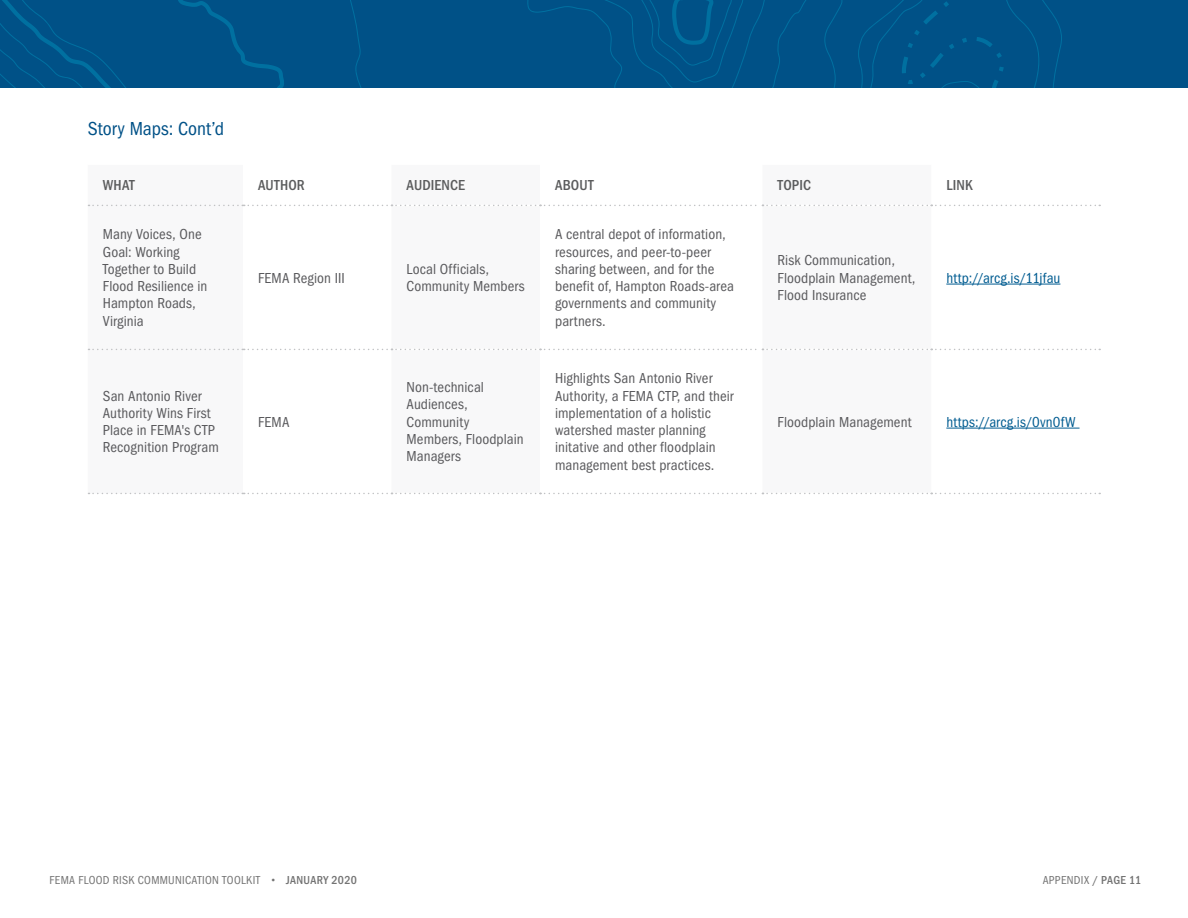
<style>
.page{position:relative;width:1188px;height:918px;background:#fff}
.page>*{position:absolute;margin:0;border:0;box-sizing:border-box;transform-origin:0 0}
.t1{font:condensed 19.5px "ITC Franklin Gothic Std";letter-spacing:.005em;color:#005187}
.t2{font:condensed 15px/17.2px "ITC Franklin Gothic Std";letter-spacing:.005em;color:#5a5a5d}
.t3{font:condensed 15px "ITC Franklin Gothic Std";letter-spacing:.01em;color:#005c91}
.t4{font:500 condensed 15px "ITC Franklin Gothic Std";letter-spacing:.01em;color:#5b5c5d}
.t5{font:condensed 12px "ITC Franklin Gothic Std";letter-spacing:.025em;color:#737373}
.s1{font-weight:500;font-stretch:normal}
.s2{font-weight:500}
</style>
<div class="page">
<div style="left:0;top:0;width:1188px;height:87px;background:#005187"></div>
<svg style="left:88px;top:205px;width:1012px;height:1px"></svg>
<svg style="left:88px;top:349px;width:1012px;height:1px"></svg>
<svg style="left:88px;top:493px;width:1012px;height:1px"></svg>
<hr style="left:946px;top:284px;width:114px;height:1px;background:#005c91">
<hr style="left:946px;top:428px;width:134px;height:1px;background:#005c91">
<h4 class="t1" style="left:88px;top:117px;width:138px">Story Maps: Cont’d</h4>
<p class="t4" style="left:103px;top:177px;width:33px">WHAT</p>
<p class="t4" style="left:258px;top:177px;width:48px">AUTHOR</p>
<p class="t4" style="left:407px;top:177px;width:60px">AUDIENCE</p>
<p class="t4" style="left:555px;top:177px;width:40px">ABOUT</p>
<p class="t4" style="left:778px;top:177px;width:35px">TOPIC</p>
<p class="t4" style="left:946px;top:177px;width:28px">LINK</p>
<p class="t2" style="left:103px;top:226px;width:106px">Many Voices, One<br>Goal: Working<br>Together to Build<br>Flood Resilience in<br>Hampton Roads,<br>Virginia</p>
<p class="t2" style="left:555px;top:226px;width:180px">A central depot of information, resources, and peer-to-peer sharing between, and for the benefit of, Hampton Roads-area governments and community partners.</p>
<p class="t2" style="left:778px;top:252px;width:139px">Risk Communication,<br>Floodplain Management,<br>Flood Insurance</p>
<p class="t2" style="left:258px;top:269px;width:88px">FEMA Region III</p>
<p class="t2" style="left:407px;top:260px;width:120px">Local Officials,<br>Community Members</p>
<p class="t3" style="left:946px;top:269px;width:116px">http://arcg.is/11jfau</p>
<p class="t2" style="left:103px;top:387px;width:117px">San Antonio River<br>Authority Wins First<br>Place in FEMA's CTP<br>Recognition Program</p>
<p class="t2" style="left:258px;top:413px;width:33px">FEMA</p>
<p class="t2" style="left:407px;top:379px;width:119px">Non-technical<br>Audiences,<br>Community<br>Members, Floodplain<br>Managers</p>
<p class="t2" style="left:555px;top:370px;width:180px">Highlights San Antonio River<br>Authority, a FEMA CTP, and their implementation of a holistic watershed master planning initative and other floodplain management best practices.</p>
<p class="t2" style="left:778px;top:413px;width:135px">Floodplain Management</p>
<p class="t3" style="left:946px;top:413px;width:131px">https://arcg.is/0vn0fW</p>
<p class="t5" style="left:50px;top:873px;width:309px">FEMA FLOOD RISK COMMUNICATION TOOLKIT <span class="s1">•</span> <span class="s2">JANUARY 2020</span></p>
<p class="t5" style="left:1043px;top:873px;width:100px">APPENDIX <span class="s2">/ PAGE 11</span></p>
</div>
